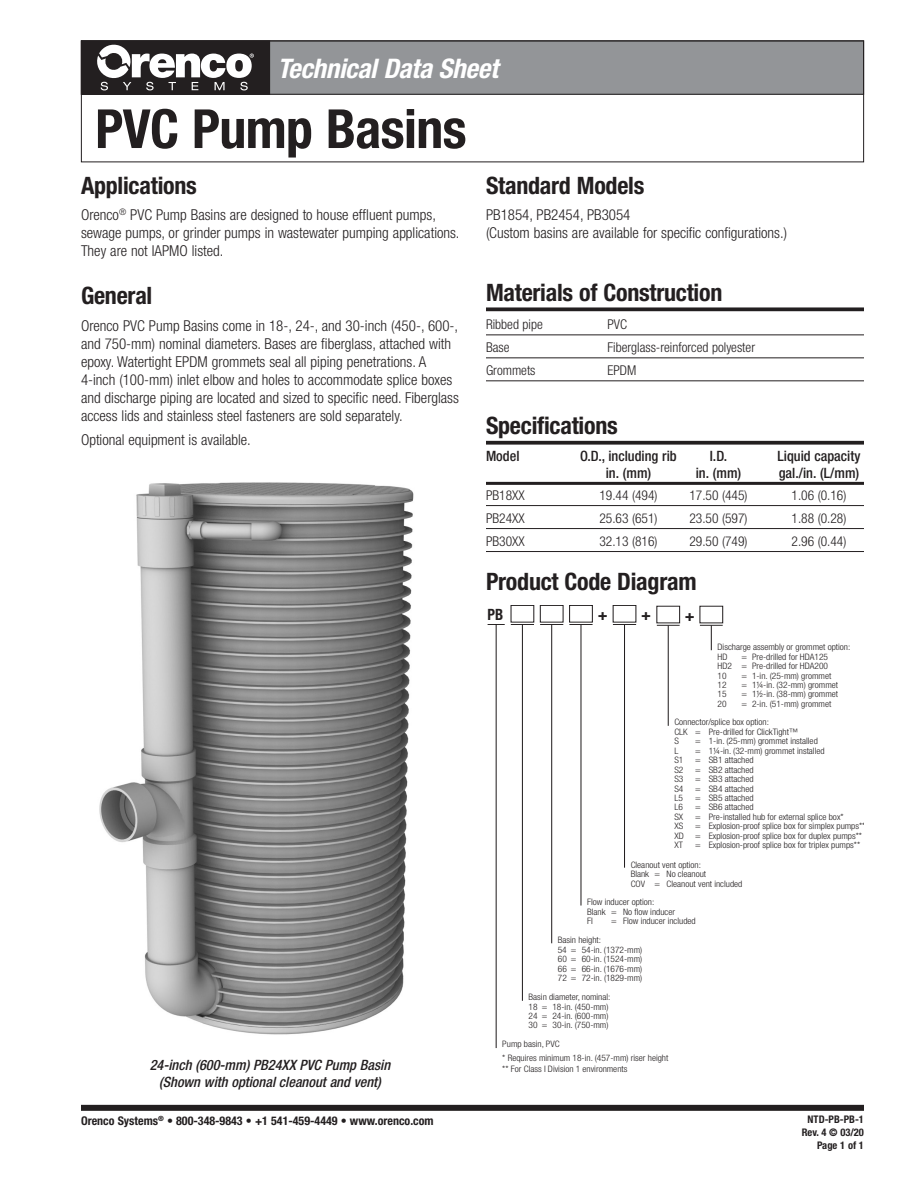
<style>
.page{position:relative;width:918px;height:1188px;background:#fff}
.page>*{position:absolute;margin:0;border:0;box-sizing:border-box;transform-origin:0 0}
.t1{font:700 condensed 54px "Helvetica Neue";letter-spacing:-.01em;color:#231f20}
.t2{font:italic 700 condensed 27px "Helvetica Neue";letter-spacing:-.01em;color:#fff}
.TDS_Subheads_2{font:700 condensed 24px "Helvetica Neue";letter-spacing:-.01em;color:#231f20}
.OSI_SpecsHead{font:700 condensed 24px "Helvetica Neue";letter-spacing:-.01em;color:#231f20}
.t3{font:700 condensed 15.6px "Helvetica Neue";color:#231f20;scale:1.06 1}
.t4{font:700 condensed 15.6px "Helvetica Neue";color:#231f20;scale:.94 1}
.TDS_Text{font:300 condensed 15px/18px "Helvetica Neue";color:#231f20}
.OSI_SpecsSubhead{font:500 condensed 14.25px "Helvetica Neue";color:#231f20}
.TDS_Illustration_Cap{font:italic 500 condensed 14.25px/17.1px "Helvetica Neue";color:#231f20;text-align:center}
.OSI_SpecsText{font:300 condensed 13.5px "Helvetica Neue";color:#231f20}
.t5{font:700 condensed 12px "Helvetica Neue";color:#231f20}
.t6{font:700 condensed 10.5px/12.6px "Helvetica Neue";color:#231f20;text-align:right}
.t7{font:300 condensed 8.85px/9.4px "Helvetica Neue";color:#231f20;scale:1.06 1}
</style>
<div class="page">
<div style="left:81px;top:41px;width:783px;height:53px;background:#939598"></div>
<div style="left:81px;top:40px;width:783px;height:55px;border:1px solid #231f20"></div>
<div style="left:81px;top:41px;width:189px;height:53px;background:#231f20"></div>
<svg style="left:97px;top:45px;width:157px;height:45px"></svg>
<div style="left:81px;top:40px;width:189px;height:55px;border:1px solid #231f20"></div>
<div style="left:81px;top:1105px;width:783px;height:6px;background:#231f20"></div>
<div style="left:81px;top:40px;width:783px;height:122px;border:1px solid #231f20"></div>
<img style="left:99px;top:482px;width:315px;height:553px">
<svg style="left:486px;top:307px;width:378px;height:4px;background:#3c393a"></svg>
<hr style="left:486px;top:334px;width:378px;height:1px;background:#231f20">
<hr style="left:486px;top:357px;width:378px;height:1px;background:#231f20">
<hr style="left:486px;top:380px;width:378px;height:1px;background:#231f20">
<svg style="left:486px;top:441px;width:378px;height:4px;background:#393536"></svg>
<hr style="left:486px;top:482px;width:378px;height:3px;background:#231f20">
<hr style="left:486px;top:505px;width:378px;height:1px;background:#231f20">
<hr style="left:486px;top:528px;width:378px;height:1px;background:#231f20">
<hr style="left:486px;top:551px;width:378px;height:1px;background:#231f20">
<hr style="left:496px;top:625px;width:1px;height:423px;background:#231f20">
<svg style="left:488px;top:605px;width:149px;height:396px"></svg>
<svg style="left:656px;top:606px;width:67px;height:120px"></svg>
<h2 class="t2" style="left:278px;top:52px;width:222px">Technical Data Sheet</h2>
<h1 class="t1" style="left:95px;top:96px;width:373px">PVC Pump Basins</h1>
<p class="TDS_Subheads_2" style="left:81px;top:171px;width:117px">Applications</p>
<p class="TDS_Text" style="left:81px;top:206px;width:380px">Orenco<sup>®</sup> PVC Pump Basins are designed to house effluent pumps, sewage pumps, or grinder pumps in wastewater pumping applications.<br>They are not IAPMO listed.</p>
<p class="TDS_Subheads_2" style="left:81px;top:281px;width:73px">General</p>
<p class="TDS_Text" style="left:81px;top:316px;width:379px">Orenco PVC Pump Basins come in 18-, 24-, and 30-inch (450-, 600-, and 750-mm) nominal diameters. Bases are fiberglass, attached with epoxy. Watertight EPDM grommets seal all piping penetrations. A 4-inch (100-mm) inlet elbow and holes to accommodate splice boxes and discharge piping are located and sized to specific need. Fiberglass access lids and stainless steel fasteners are sold separately.</p>
<p class="TDS_Text" style="left:81px;top:431px;width:171px">Optional equipment is available.</p>
<p class="TDS_Illustration_Cap" style="left:150px;top:1057px;width:242px">24-inch (600-mm) PB24XX PVC Pump Basin (Shown with optional cleanout and vent)</p>
<p class="TDS_Subheads_2" style="left:486px;top:171px;width:160px">Standard Models</p>
<p class="TDS_Text" style="left:486px;top:206px;width:303px">PB1854, PB2454, PB3054<br>(Custom basins are available for specific configurations.)</p>
<p class="OSI_SpecsHead" style="left:486px;top:278px;width:238px">Materials of Construction</p>
<p class="OSI_SpecsText" style="left:486px;top:317px;width:58px">Ribbed pipe</p>
<p class="OSI_SpecsText" style="left:608px;top:317px;width:21px">PVC</p>
<p class="OSI_SpecsText" style="left:486px;top:340px;width:25px">Base</p>
<p class="OSI_SpecsText" style="left:608px;top:340px;width:149px">Fiberglass-reinforced polyester</p>
<p class="OSI_SpecsText" style="left:486px;top:363px;width:51px">Grommets</p>
<p class="OSI_SpecsText" style="left:608px;top:363px;width:30px">EPDM</p>
<p class="OSI_SpecsHead" style="left:486px;top:411px;width:133px">Specifications</p>
<p class="OSI_SpecsSubhead" style="left:486px;top:448px;width:35px">Model</p>
<p class="OSI_SpecsSubhead" style="left:580px;top:448px;width:98px">O.D., including rib</p>
<p class="OSI_SpecsSubhead" style="left:710px;top:448px;width:19px">I.D.</p>
<p class="OSI_SpecsSubhead" style="left:778px;top:448px;width:84px">Liquid capacity</p>
<p class="OSI_SpecsSubhead" style="left:606px;top:464px;width:47px">in. (mm)</p>
<p class="OSI_SpecsSubhead" style="left:696px;top:464px;width:47px">in. (mm)</p>
<p class="OSI_SpecsSubhead" style="left:779px;top:464px;width:82px">gal./in. (L/mm)</p>
<p class="OSI_SpecsText" style="left:486px;top:487px;width:40px">PB18XX</p>
<p class="OSI_SpecsText" style="left:599px;top:487px;width:60px">19.44 (494)</p>
<p class="OSI_SpecsText" style="left:689px;top:487px;width:60px">17.50 (445)</p>
<p class="OSI_SpecsText" style="left:792px;top:487px;width:56px">1.06 (0.16)</p>
<p class="OSI_SpecsText" style="left:486px;top:510px;width:40px">PB24XX</p>
<p class="OSI_SpecsText" style="left:599px;top:510px;width:60px">25.63 (651)</p>
<p class="OSI_SpecsText" style="left:689px;top:510px;width:60px">23.50 (597)</p>
<p class="OSI_SpecsText" style="left:792px;top:510px;width:56px">1.88 (0.28)</p>
<p class="OSI_SpecsText" style="left:486px;top:533px;width:40px">PB30XX</p>
<p class="OSI_SpecsText" style="left:599px;top:533px;width:60px">32.13 (816)</p>
<p class="OSI_SpecsText" style="left:689px;top:533px;width:60px">29.50 (749)</p>
<p class="OSI_SpecsText" style="left:792px;top:533px;width:56px">2.96 (0.44)</p>
<p class="TDS_Subheads_2" style="left:486px;top:567px;width:212px">Product Code Diagram</p>
<p class="t4" style="left:488px;top:601px;width:18px">PB</p>
<p class="t3" style="left:598px;top:605px;width:11px">+</p>
<p class="t3" style="left:641px;top:605px;width:11px">+</p>
<p class="t3" style="left:685px;top:606px;width:11px">+</p>
<p class="t7" style="left:718px;top:642px;width:127px">Discharge assembly or grommet option:<br>HD</p>
<p class="t7" style="left:718px;top:652px;width:106px;text-align:justify;text-indent:24px">= Pre-drilled for HDA125<br>HD2 = Pre-drilled for HDA200<br>10</p>
<p class="t7" style="left:741px;top:671px;width:86px">= 1-in. (25-mm) grommet</p>
<p class="t7" style="left:718px;top:680px;width:10px">12</p>
<p class="t7" style="left:741px;top:680px;width:93px">= 1¼-in. (32-mm) grommet</p>
<p class="t7" style="left:718px;top:690px;width:10px">15</p>
<p class="t7" style="left:741px;top:690px;width:93px">= 1½-in. (38-mm) grommet</p>
<p class="t7" style="left:718px;top:699px;width:10px">20</p>
<p class="t7" style="left:741px;top:699px;width:86px">= 2-in. (51-mm) grommet</p>
<p class="t7" style="left:674px;top:717px;width:119px">Connector/splice box option:<br>CLK = Pre-drilled for ClickTight™<br>S</p>
<p class="t7" style="left:695px;top:736px;width:117px">= 1-in. (25-mm) grommet installed</p>
<p class="t7" style="left:674px;top:746px;width:5px">L</p>
<p class="t7" style="left:695px;top:746px;width:124px">= 1¼-in. (32-mm) grommet installed</p>
<p class="t7" style="left:674px;top:755px;width:10px">S1</p>
<p class="t7" style="left:695px;top:755px;width:57px">= SB1 attached</p>
<p class="t7" style="left:674px;top:765px;width:10px">S2</p>
<p class="t7" style="left:695px;top:765px;width:57px">= SB2 attached</p>
<p class="t7" style="left:674px;top:774px;width:10px">S3</p>
<p class="t7" style="left:695px;top:774px;width:57px">= SB3 attached</p>
<p class="t7" style="left:674px;top:784px;width:10px">S4</p>
<p class="t7" style="left:695px;top:784px;width:57px">= SB4 attached</p>
<p class="t7" style="left:674px;top:793px;width:10px">L5</p>
<p class="t7" style="left:695px;top:793px;width:57px">= SB5 attached</p>
<p class="t7" style="left:674px;top:802px;width:10px">L6</p>
<p class="t7" style="left:695px;top:802px;width:57px">= SB6 attached</p>
<p class="t7" style="left:674px;top:812px;width:10px">SX</p>
<p class="t7" style="left:695px;top:812px;width:141px">= Pre-installed hub for external splice box*</p>
<p class="t7" style="left:674px;top:821px;width:10px">XS</p>
<p class="t7" style="left:695px;top:821px;width:162px">= Explosion-proof splice box for simplex pumps**</p>
<p class="t7" style="left:674px;top:831px;width:10px">XD</p>
<p class="t7" style="left:695px;top:831px;width:159px">= Explosion-proof splice box for duplex pumps**</p>
<p class="t7" style="left:674px;top:840px;width:10px">XT</p>
<p class="t7" style="left:695px;top:840px;width:157px">= Explosion-proof splice box for triplex pumps**</p>
<p class="t7" style="left:631px;top:860px;width:107px">Cleanout vent option:<br>Blank = No cleanout<br>COV = Cleanout vent included</p>
<p class="t7" style="left:587px;top:898px;width:84px">Flow inducer option:<br>Blank = No flow inducer<br>FI</p>
<p class="t7" style="left:611px;top:916px;width:81px">= Flow inducer included</p>
<p class="t7" style="left:558px;top:935px;width:81px">Basin height:<br>54 = 54-in. (1372-mm)<br>60 = 60-in. (1524-mm)<br>66 = 66-in. (1676-mm)<br>72 = 72-in. (1829-mm)</p>
<p class="t7" style="left:529px;top:992px;width:79px">Basin diameter, nominal:<br>18 = 18-in. (450-mm)<br>24 = 24-in. (600-mm)<br>30 = 30-in. (750-mm)</p>
<p class="t7" style="left:502px;top:1038px;width:158px;line-height:13.4px">Pump basin, PVC<br>* Requires minimum 18-in. (457-mm) riser height</p>
<p class="t7" style="left:502px;top:1064px;width:120px">** For Class I Division 1 environments</p>
<h3 class="t5" style="left:81px;top:1113px;width:354px">Orenco Systems<sup>®</sup> • 800-348-9843 • +1 541-459-4449 • www.orenco.com</h3>
<p class="t6" style="left:802px;top:1113px;width:64px">NTD-PB-PB-1<br>Rev. 4 © 03/20<br>Page 1 of 1</p>
</div>
